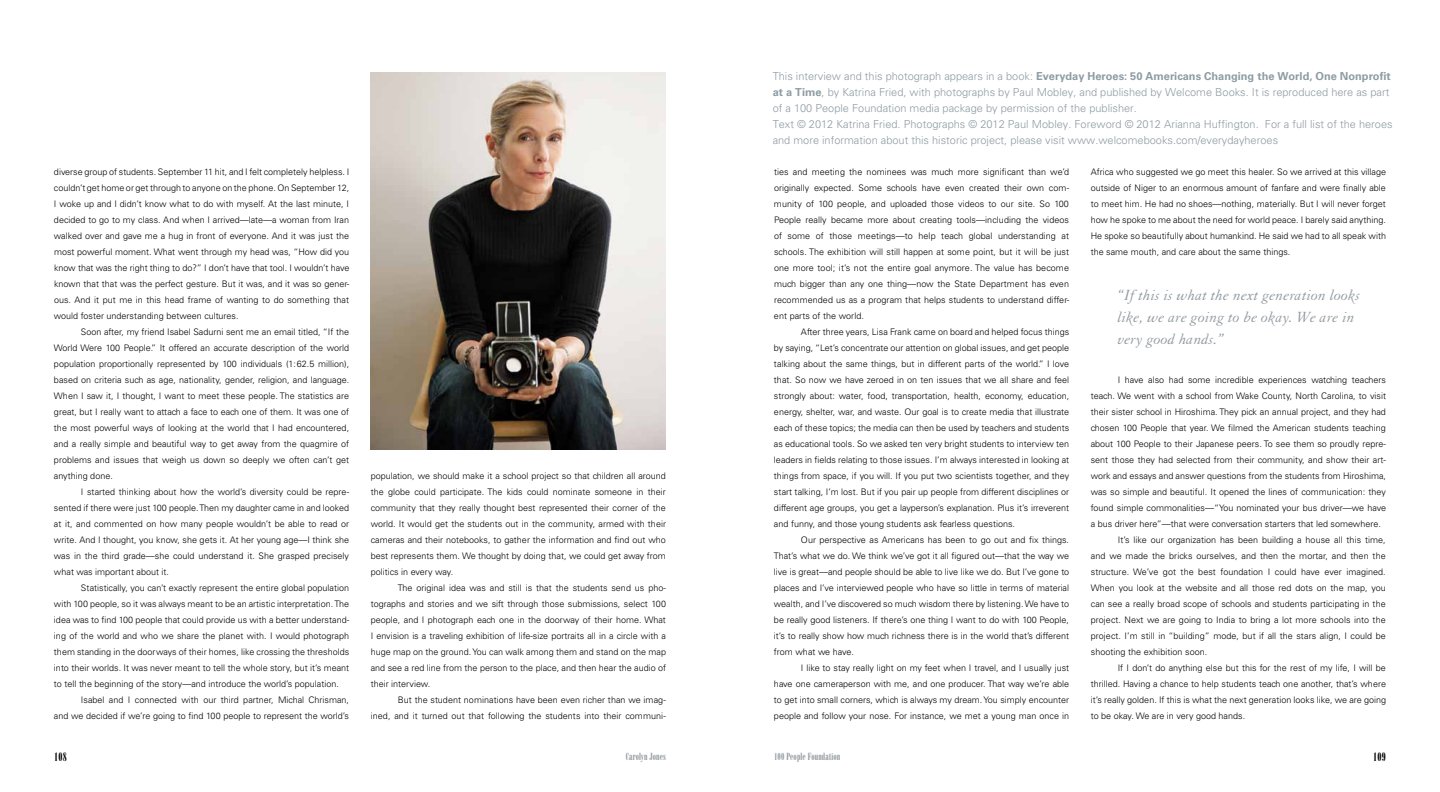
<style>
.page{position:relative;width:1440px;height:792px;background:#fff}
.page>*{position:absolute;margin:0;border:0;box-sizing:border-box;transform-origin:0 0}
.t1{font:italic 16px/22px "Granjon";letter-spacing:.015em;color:#949ca1}
.t2{font:12px "Onyx BT";letter-spacing:.025em;color:#000}
.t3{font:300 11px/16px "Univers";color:#8d9ca3}
.t4{font:10px "Onyx BT";letter-spacing:.015em;color:#949ca1}
.t5{font:300 9px/16px "Univers";color:#000;text-align:justify}
.s1{font-weight:700}
</style>
<div class="page">
<img style="left:371px;top:72px;width:295px;height:378px">
<p class="t5" style="left:54px;top:164px;width:297px">diverse group of students. September 11 hit, and I felt completely helpless. I couldn’t get home or get through to anyone on the phone. On September 12, I woke up and I didn’t know what to do with myself. At the last minute, I decided to go to my class. And when I arrived—late—a woman from Iran walked over and gave me a hug in front of everyone. And it was just the most powerful moment. What went through my head was, “How did you know that was the right thing to do?” I don’t have that tool. I wouldn’t have known that that was the perfect gesture. But it was, and it was so gener&shy;ous. And it put me in this head frame of wanting to do something that would foster understanding between cultures.</p>
<p class="t5" style="left:54px;top:324px;width:297px;text-indent:27px">Soon after, my friend Isabel Sadurni sent me an email titled, “If the World Were 100 People.” It offered an accurate description of the world population proportionally represented by 100 individuals (1:62.5 million), based on criteria such as age, nationality, gender, religion, and language.<br>When I saw it, I thought, I want to meet these people. The statistics are great, but I really want to attach a face to each one of them. It was one of the most powerful ways of looking at the world that I had encountered, and a really simple and beautiful way to get away from the quagmire of problems and issues that weigh us down so deeply we often can’t get anything done.</p>
<p class="t5" style="left:54px;top:484px;width:297px;text-indent:27px">I started thinking about how the world’s diversity could be repre&shy;sented if there were just 100 people.Then my daughter came in and looked at it, and commented on how many people wouldn’t be able to read or write. And I thought, you know, she gets it. At her young age—I think she was in the third grade—she could understand it. She grasped precisely what was important about it.</p>
<p class="t5" style="left:54px;top:580px;width:297px;text-indent:27px">Statistically, you can’t exactly represent the entire global population with 100 people, so it was always meant to be an artistic interpretation.The idea was to find 100 people that could provide us with a better understand&shy;ing of the world and who we share the planet with. I would photograph them standing in the doorways of their homes, like crossing the thresholds into their worlds. It was never meant to tell the whole story, but it’s meant to tell the beginning of the story—and introduce the world’s population.</p>
<p class="t5" style="left:54px;top:692px;width:297px;text-align:right">Isabel and I connected with our third partner, Michal Chrisman,<br>and we decided if we’re going to find 100 people to represent the world’s</p>
<p class="t5" style="left:371px;top:468px;width:297px">population, we should make it a school project so that children all around the globe could participate. The kids could nominate someone in their community that they really thought best represented their corner of the world. It would get the students out in the community, armed with their cameras and their notebooks, to gather the information and find out who best represents them. We thought by doing that, we could get away from politics in every way.</p>
<p class="t5" style="left:371px;top:580px;width:297px;text-indent:27px">The original idea was and still is that the students send us pho&shy;tographs and stories and we sift through those submissions, select 100 people, and I photograph each one in the doorway of their home. What I envision is a traveling exhibition of life-size portraits all in a circle with a huge map on the ground.You can walk among them and stand on the map and see a red line from the person to the place, and then hear the audio of their interview.</p>
<p class="t5" style="left:371px;top:692px;width:297px;text-align:right">But the student nominations have been even richer than we imag-<br>ined, and it turned out that following the students into their communi-</p>
<p class="t3" style="left:773px;top:68px;width:621px">This interview and this photograph appears in a book: <span class="s1">Everyday Heroes: 50 Americans Changing the World, One Nonprofit at a Time</span>, by Katrina Fried, with photographs by Paul Mobley, and published by Welcome Books. It is reproduced here as part of a 100 People Foundation media package by permission of the publisher.<br>Text © 2012 Katrina Fried. Photographs © 2012 Paul Mobley. Foreword © 2012 Arianna Huffington. For a full list of the heroes and more information about this historic project, please visit www.welcomebooks.com/everydayheroes</p>
<p class="t5" style="left:774px;top:164px;width:297px">ties and meeting the nominees was much more significant than we’d originally expected. Some schools have even created their own com&shy;munity of 100 people, and uploaded those videos to our site. So 100<br>People really became more about creating tools—including the videos of some of those meetings—to help teach global understanding at schools. The exhibition will still happen at some point, but it will be just one more tool; it’s not the entire goal anymore. The value has become much bigger than any one thing—now the State Department has even recommended us as a program that helps students to understand differ&shy;ent parts of the world.</p>
<p class="t5" style="left:774px;top:324px;width:297px;text-indent:27px">After three years, Lisa Frank came on board and helped focus things by saying, “Let’s concentrate our attention on global issues, and get people talking about the same things, but in different parts of the world.” I love that. So now we have zeroed in on ten issues that we all share and feel strongly about: water, food, transportation, health, economy, education, energy, shelter, war, and waste. Our goal is to create media that illustrate each of these topics; the media can then be used by teachers and students as educational tools. So we asked ten very bright students to interview ten leaders in fields relating to those issues. I’m always interested in looking at things from space, if you will. If you put two scientists together, and they start talking, I’m lost. But if you pair up people from different disciplines or different age groups, you get a layperson’s explanation. Plus it’s irreverent and funny, and those young students ask fearless questions.</p>
<p class="t5" style="left:774px;top:532px;width:297px;text-indent:27px">Our perspective as Americans has been to go out and fix things.<br>That’s what we do. We think we’ve got it all figured out—that the way we live is great—and people should be able to live like we do. But I’ve gone to places and I’ve interviewed people who have so little in terms of material wealth, and I’ve discovered so much wisdom there by listening.We have to be really good listeners. If there’s one thing I want to do with 100 People, it’s to really show how much richness there is in the world that’s different from what we have.</p>
<p class="t5" style="left:774px;top:660px;width:297px;text-indent:27px">I like to stay really light on my feet when I travel, and I usually just have one cameraperson with me, and one producer. That way we’re able to get into small corners, which is always my dream.You simply encounter people and follow your nose. For instance, we met a young man once in</p>
<p class="t5" style="left:1091px;top:164px;width:297px">Africa who suggested we go meet this healer. So we arrived at this village outside of Niger to an enormous amount of fanfare and were finally able to meet him. He had no shoes—nothing, materially. But I will never forget how he spoke to me about the need for world peace. I barely said anything.<br>He spoke so beautifully about humankind. He said we had to all speak with the same mouth, and care about the same things.</p>
<h1 class="t1" style="left:1118px;top:284px;width:244px">“If this is what the next generation looks like, we are going to be okay. We are in very good hands.”</h1>
<p class="t5" style="left:1118px;top:372px;width:270px">I have also had some incredible experiences watching teachers</p>
<p class="t5" style="left:1091px;top:388px;width:297px">teach. We went with a school from Wake County, North Carolina, to visit</p>
<p class="t5" style="left:1091px;top:404px;width:297px">their sister school in Hiroshima. They pick an annual project, and they had</p>
<p class="t5" style="left:1091px;top:420px;width:297px">chosen 100 People that year. We filmed the American students teaching</p>
<p class="t5" style="left:1091px;top:436px;width:297px">about 100 People to their Japanese peers. To see them so proudly repre-</p>
<p class="t5" style="left:1091px;top:452px;width:297px">sent those they had selected from their community, and show their art-</p>
<p class="t5" style="left:1091px;top:468px;width:297px">work and essays and answer questions from the students from Hiroshima,</p>
<p class="t5" style="left:1091px;top:484px;width:297px">was so simple and beautiful. It opened the lines of communication: they</p>
<p class="t5" style="left:1091px;top:500px;width:297px">found simple commonalities—“You nominated your bus driver—we have</p>
<p class="t5" style="left:1091px;top:516px;width:292px">a bus driver here”—that were conversation starters that led somewhere.</p>
<p class="t5" style="left:1118px;top:532px;width:269px">It’s like our organization has been building a house all this time,</p>
<p class="t5" style="left:1091px;top:548px;width:296px">and we made the bricks ourselves, and then the mortar, and then the</p>
<p class="t5" style="left:1091px;top:564px;width:297px">structure. We’ve got the best foundation I could have ever imagined.</p>
<p class="t5" style="left:1091px;top:580px;width:296px">When you look at the website and all those red dots on the map, you</p>
<p class="t5" style="left:1091px;top:596px;width:296px">can see a really broad scope of schools and students participating in the</p>
<p class="t5" style="left:1091px;top:612px;width:296px">project. Next we are going to India to bring a lot more schools into the</p>
<p class="t5" style="left:1091px;top:628px;width:296px">project. I’m still in “building” mode, but if all the stars align, I could be</p>
<p class="t5" style="left:1091px;top:644px;width:118px">shooting the exhibition soon.</p>
<p class="t5" style="left:1118px;top:660px;width:270px">If I don’t do anything else but this for the rest of my life, I will be</p>
<p class="t5" style="left:1091px;top:676px;width:297px">thrilled. Having a chance to help students teach one another, that’s where</p>
<p class="t5" style="left:1091px;top:692px;width:297px">it’s really golden. If this is what the next generation looks like, we are going</p>
<p class="t5" style="left:1091px;top:708px;width:156px">to be okay. We are in very good hands.</p>
<h2 class="t2" style="left:54px;top:750px;width:14px">108</h2>
<p class="t4" style="left:626px;top:751px;width:42px">Carolyn Jones</p>
<p class="t4" style="left:774px;top:751px;width:68px">100 People Foundation</p>
<h2 class="t2" style="left:1373px;top:750px;width:14px">109</h2>
</div>
